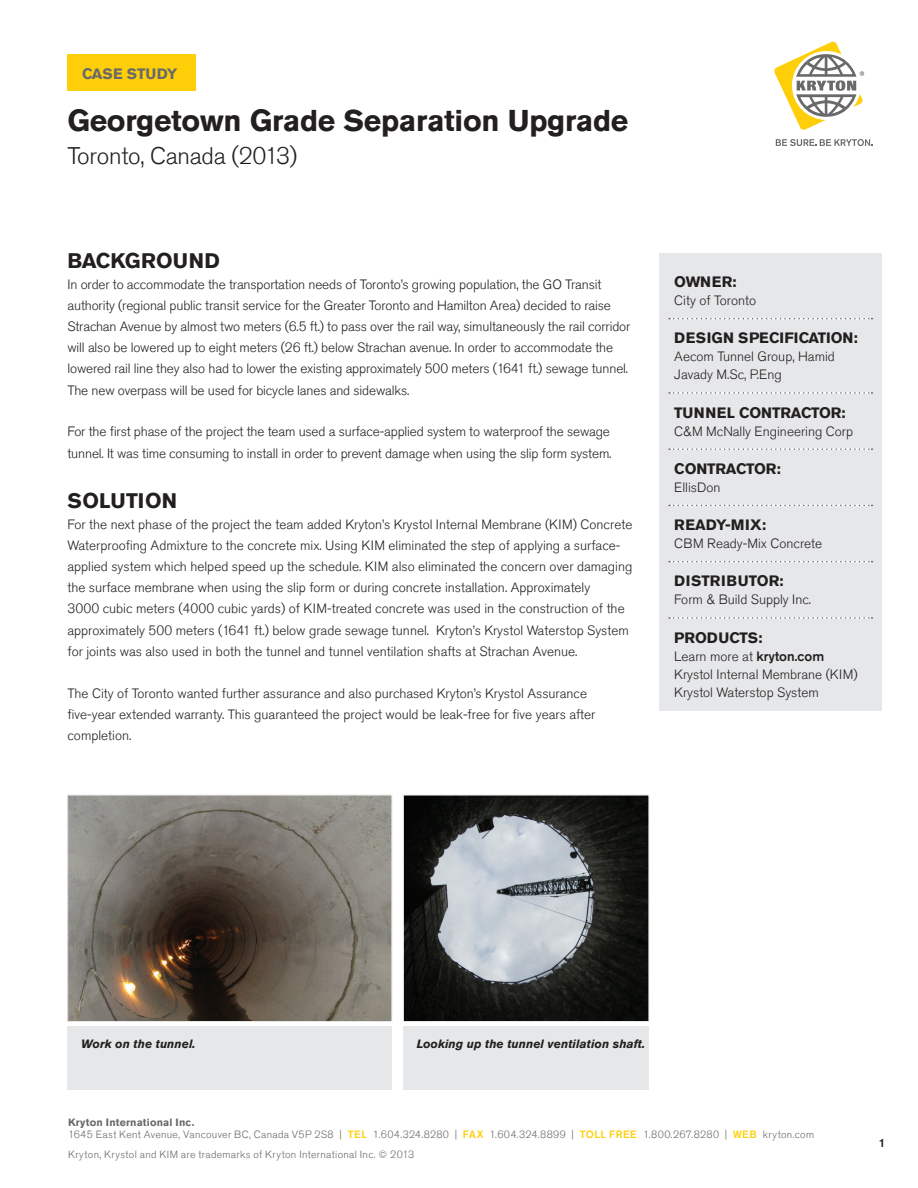
<style>
.page{position:relative;width:918px;height:1188px;background:#fff}
.page>*{position:absolute;margin:0;border:0;box-sizing:border-box;transform-origin:0 0}
.t1{font:700 30px "Akzidenz Grotesk Std";letter-spacing:-.01em;color:#231f20}
.t2{font:300 24px "Akzidenz Grotesk Std";letter-spacing:-.01em;color:#231f20}
.t3{font:700 21px "Akzidenz Grotesk Std";letter-spacing:.005em;color:#231f20}
.t4{font:700 15px "Akzidenz Grotesk Std";letter-spacing:-.01em;color:#231f20}
.t5{font:700 15px "Akzidenz Grotesk Std";letter-spacing:.01em;color:#231f20}
.t6{font:700 15px "Akzidenz Grotesk Std";letter-spacing:.02em;color:#231f20}
.t7{font:700 15px "Akzidenz Grotesk Std";letter-spacing:-.01em;color:#69696c}
.t8{font:300 13.5px/21px "Akzidenz Grotesk Std";color:#231f20}
.t9{font:italic 700 12px "Akzidenz Grotesk Std";color:#231f20}
.t10{font:500 12px "Akzidenz Grotesk Std";color:#231f20}
.t11{font:300 10.5px/12.6px "Akzidenz Grotesk Std";letter-spacing:.03em;color:#69696c}
.s1{font-weight:500}
.s2{font-weight:700}
.s3{font-weight:500;color:#fece08}
</style>
<div class="page">
<div style="left:68px;top:54px;width:128px;height:37px;background:#fece08"></div>
<svg style="left:776px;top:139px;width:96px;height:7px"></svg>
<svg style="left:774px;top:41px;width:90px;height:89px"></svg>
<div style="left:659px;top:253px;width:223px;height:458px;background:#e6e7e9"></div>
<img style="left:70px;top:797px;width:320px;height:223px">
<div style="left:68px;top:795px;width:324px;height:227px;border:1px solid #e6e7e9"></div>
<div style="left:68px;top:1026px;width:324px;height:64px;background:#e6e7e9"></div>
<div style="left:403px;top:1026px;width:246px;height:64px;background:#e6e7e9"></div>
<img style="left:405px;top:797px;width:242px;height:223px">
<div style="left:403px;top:795px;width:246px;height:227px;border:1px solid #e6e7e9"></div>
<svg style="left:669px;top:617px;width:203px;height:2px"></svg>
<svg style="left:669px;top:505px;width:203px;height:1px"></svg>
<svg style="left:669px;top:561px;width:203px;height:1px"></svg>
<svg style="left:669px;top:318px;width:203px;height:1px"></svg>
<svg style="left:669px;top:392px;width:203px;height:2px"></svg>
<svg style="left:669px;top:448px;width:203px;height:2px"></svg>
<p class="t7" style="left:82px;top:65px;width:97px">CASE STUDY</p>
<h1 class="t1" style="left:68px;top:103px;width:562px">Georgetown Grade Separation Upgrade</h1>
<h2 class="t2" style="left:68px;top:142px;width:231px">Toronto, Canada (2013)</h2>
<h3 class="t3" style="left:68px;top:249px;width:154px">BACKGROUND</h3>
<p class="t8" style="left:68px;top:275px;width:564px">In order to accommodate the transportation needs of Toronto’s growing population, the GO Transit authority (regional public transit service for the Greater Toronto and Hamilton Area) decided to raise Strachan Avenue by almost two meters (6.5 ft.) to pass over the rail way, simultaneously the rail corridor will also be lowered up to eight meters (26 ft.) below Strachan avenue. In order to accommodate the lowered rail line they also had to lower the existing approximately 500 meters (1641 ft.) sewage tunnel.<br>The new overpass will be used for bicycle lanes and sidewalks.</p>
<p class="t8" style="left:68px;top:422px;width:546px">For the first phase of the project the team used a surface-applied system to waterproof the sewage tunnel. It was time consuming to install in order to prevent damage when using the slip form system.</p>
<h3 class="t3" style="left:68px;top:489px;width:111px">SOLUTION</h3>
<p class="t8" style="left:68px;top:515px;width:566px">For the next phase of the project the team added Kryton’s Krystol Internal Membrane (KIM) Concrete Waterproofing Admixture to the concrete mix. Using KIM eliminated the step of applying a surface&shy;applied system which helped speed up the schedule. KIM also eliminated the concern over damaging the surface membrane when using the slip form or during concrete installation. Approximately<br>3000 cubic meters (4000 cubic yards) of KIM-treated concrete was used in the construction of the approximately 500 meters (1641 ft.) below grade sewage tunnel. Kryton’s Krystol Waterstop System for joints was also used in both the tunnel and tunnel ventilation shafts at Strachan Avenue.</p>
<p class="t8" style="left:68px;top:683px;width:530px">The City of Toronto wanted further assurance and also purchased Kryton’s Krystol Assurance five-year extended warranty. This guaranteed the project would be leak-free for five years after completion.</p>
<p class="t4" style="left:674px;top:273px;width:64px">OWNER:</p>
<p class="t8" style="left:674px;top:290px;width:83px">City of Toronto</p>
<p class="t5" style="left:674px;top:330px;width:185px">DESIGN SPECIFICATION:</p>
<p class="t8" style="left:674px;top:348px;width:162px;line-height:18px">Aecom Tunnel Group, Hamid<br>Javady M.Sc, P.Eng</p>
<p class="t4" style="left:674px;top:404px;width:173px">TUNNEL CONTRACTOR:</p>
<p class="t8" style="left:674px;top:421px;width:180px">C&amp;M McNally Engineering Corp</p>
<p class="t4" style="left:674px;top:460px;width:108px">CONTRACTOR:</p>
<p class="t8" style="left:674px;top:477px;width:48px">EllisDon</p>
<p class="t5" style="left:674px;top:516px;width:93px">READY-MIX:</p>
<p class="t8" style="left:674px;top:533px;width:150px">CBM Ready-Mix Concrete</p>
<p class="t6" style="left:674px;top:573px;width:111px">DISTRIBUTOR:</p>
<p class="t8" style="left:674px;top:590px;width:138px">Form &amp; Build Supply Inc.</p>
<p class="t4" style="left:674px;top:629px;width:90px">PRODUCTS:</p>
<p class="t8" style="left:674px;top:647px;width:185px;line-height:18px">Learn more at <span class="s1">KRYTON.COM<br></span>Krystol Internal Membrane (KIM)<br>Krystol Waterstop System</p>
<p class="t9" style="left:81px;top:1037px;width:116px">Work on the tunnel.</p>
<p class="t9" style="left:417px;top:1037px;width:230px">Looking up the tunnel ventilation shaft.</p>
<p class="t11" style="left:68px;top:1116px;width:748px"><span class="s2">Kryton International Inc.<br></span>1645 East Kent Avenue, Vancouver BC, Canada V5P 2S8 | <span class="s3">TEL</span> 1.604.324.8280 | <span class="s3">FAX</span> 1.604.324.8899 | <span class="s3">TOLL FREE</span> 1.800.267.8280 | <span class="s3">WEB</span> kryton.com</p>
<p class="t11" style="left:68px;top:1148px;width:348px">Kryton, Krystol and KIM are trademarks of Kryton International Inc. © 2013</p>
<p class="t10" style="left:879px;top:1135px;width:8px">1</p>
</div>
